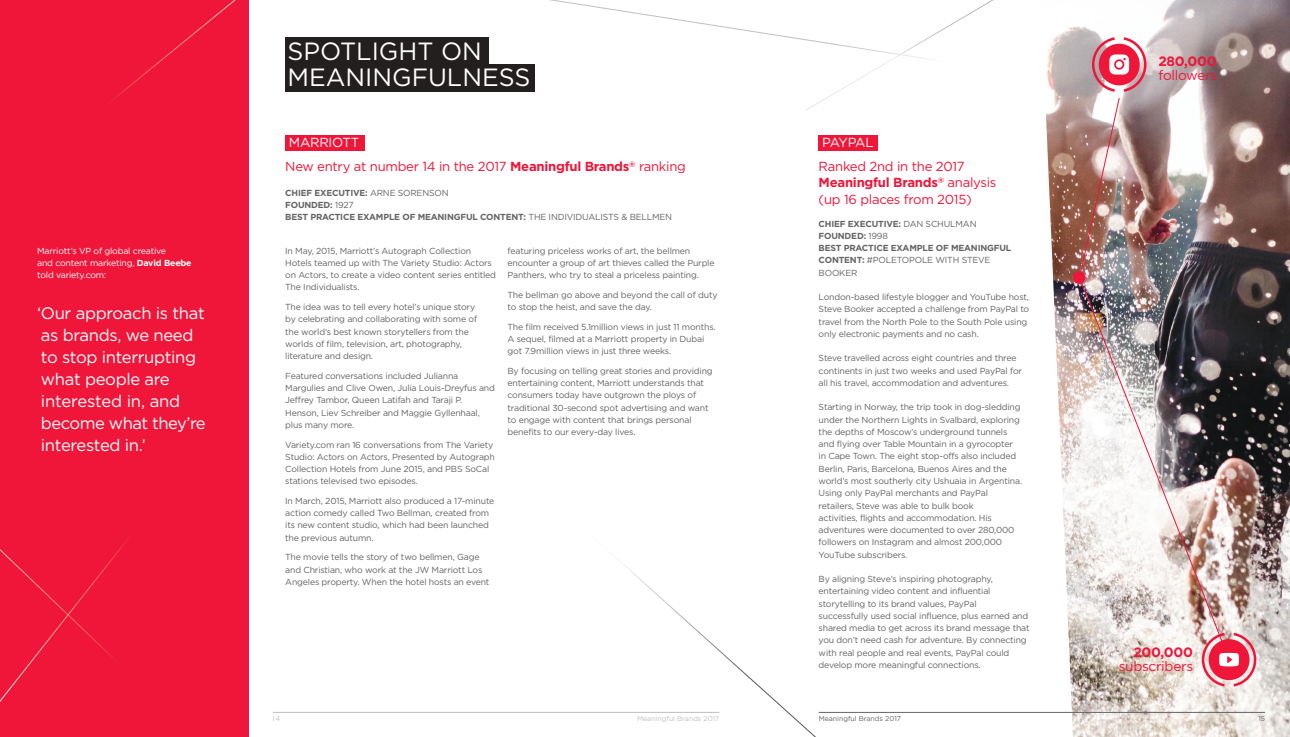
<style>
.page{position:relative;width:1290px;height:737px;background:#fff}
.page>*{position:absolute;margin:0;border:0;box-sizing:border-box;transform-origin:0 0}
.t1{font:24.94px/26.4px "Gotham";color:#fff}
.t2{font:16.62px/21.9px "Gotham";letter-spacing:-.02em;color:#fff}
.t3{font:13.56px "Gotham";letter-spacing:-.02em;color:#ef163a}
.t4{font:700 13.56px "Gotham";letter-spacing:-.02em;color:#ef163a}
.t5{font:13.12px/16.6px "Gotham";letter-spacing:-.02em;color:#ef163a}
.t6{font:13.12px "Gotham";color:#fff}
.t7{font:8.75px/12.2px "Gotham";letter-spacing:-.02em;color:#656365}
.t8{font:700 8.75px/12.2px "Gotham";letter-spacing:-.02em;color:#656365}
.t9{font:8.75px/12.2px "Gotham";letter-spacing:-.02em;color:#fff}
.t10{font:7px "Gotham";color:#c0bfc1}
.t11{font:7px "Gotham";color:#656365}
.s1{font-weight:700}
.s2{color:#fff}
.s3{font-weight:400}
</style>
<div class="page">
<img style="left:1041px;top:0;width:249px;height:737px">
<div style="left:0;top:0;width:248px;height:737px;background:#ef163a"></div>
<img style="left:1078px;top:37px;width:68px;height:239px">
<div style="left:1073px;top:271px;width:12px;height:13px;background:#ef163a;border-radius:50%"></div>
<img style="left:1078px;top:276px;width:152px;height:384px">
<svg style="left:550px;top:0;width:254px;height:40px"></svg>
<div style="left:285px;top:135px;width:80px;height:15px;background:#ef163a"></div>
<div style="left:285px;top:37px;width:204px;height:28px;background:#241f1f"></div>
<div style="left:285px;top:64px;width:250px;height:27px;background:#241f1f"></div>
<div style="left:819px;top:135px;width:59px;height:15px;background:#ef163a"></div>
<svg style="left:804px;top:0;width:251px;height:111px"></svg>
<svg style="left:0;top:538px;width:129px;height:164px"></svg>
<svg style="left:110px;top:0;width:186px;height:119px"></svg>
<svg style="left:621px;top:562px;width:208px;height:175px"></svg>
<svg style="left:1202px;top:632px;width:54px;height:54px"></svg>
<hr style="left:273px;top:712px;width:446px;height:1px;background:#c0bfc1">
<hr style="left:819px;top:712px;width:446px;height:1px;background:#656365">
<p class="t9" style="left:37px;top:244px;width:156px">Marriott’s VP of global creative<br>and content marketing, <span class="s1">DAVID BEEBE </span>told variety.com:</p>
<h2 class="t2" style="left:37px;top:302px;width:170px">‘ Our approach is that as brands, we need to stop interrupting what people are interested in, and become what they’re interested in.’</h2>
<h1 class="t1" style="left:287px;top:37px;width:244px">spotlight on<br>m eani ngfulness</h1>
<h3 class="t5" style="left:285px;top:130px;width:402px;line-height:24.1px"><span class="s2">Marri ott<br></span>New entry at number 14 in the 2017 <span class="s1">MEANINGFUL BRANDS</span><sup>®</sup> ranking</h3>
<p class="t8" style="left:285px;top:186px;width:42px">CHIEF EXEC</p>
<p class="t8" style="left:285px;top:186px;width:165px;text-indent:53px">UTIVE: <span class="s3">Arne Sorenson<br></span>FOUNDED: <span class="s3">1927<br></span>BEST PRACTICE</p>
<p class="t8" style="left:357px;top:210px;width:316px">EXAMPLE OF MEANINGFUL CONTENT: <span class="s3">Th e Individualists &amp; Bellm en</span></p>
<p class="t7" style="left:285px;top:244px;width:212px">In May, 2015, Marriott’s Autograph Collection Hotels teamed up with The Variety Studio: Actors on Actors, to create a video content series entitled The Individualists.</p>
<p class="t7" style="left:285px;top:301px;width:193px">The idea was to tell every hotel’s unique story by celebrating and collaborating with some of the world’s best known storytellers from the worlds of film, television, art, photography, literature and design.</p>
<p class="t7" style="left:285px;top:369px;width:211px">Featured conversations included Julianna Margulies and Clive Owen, Julia Louis-Dreyfus and Jeffrey Tambor, Queen Latifah and Taraji P.<br>Henson, Liev Schreiber and Maggie Gyllenhaal, plus many more.</p>
<p class="t7" style="left:285px;top:438px;width:211px">Variety.com ran 16 conversations from The Variety Studio: Actors on Actors, Presented by Autograph Collection Hotels from June 2015, and PBS SoCal stations televised two episodes.</p>
<p class="t7" style="left:285px;top:494px;width:211px">In March, 2015, Marriott also produced a 17-minute action comedy called Two Bellman, created from its new content studio, which had been launched the previous autumn.</p>
<p class="t7" style="left:285px;top:551px;width:206px">The movie tells the story of two bellmen, Gage and Christian, who work at the JW Marriott Los<br>Angeles property. When the hotel hosts an event</p>
<p class="t7" style="left:508px;top:244px;width:208px">featuring priceless works of art, the bellmen encounter a group of art thieves called the Purple<br>Panthers, who try to steal a priceless painting.</p>
<p class="t7" style="left:508px;top:288px;width:211px">The bellman go above and beyond the call of duty to stop the heist, and save the day.</p>
<p class="t7" style="left:508px;top:320px;width:210px">The film received 5.1million views in just 11 months.<br>A sequel, filmed at a Marriott property in Dubai got 7.9million views in just three weeks.</p>
<p class="t7" style="left:508px;top:364px;width:207px">By focusing on telling great stories and providing entertaining content, Marriott understands that consumers today have outgrown the ploys of traditional 30-second spot advertising and want to engage with content that brings personal benefits to our every-day lives.</p>
<h3 class="t6" style="left:822px;top:135px;width:10px">PayPa</h3>
<h3 class="t6" style="left:865px;top:135px;width:10px">l</h3>
<h3 class="t5" style="left:819px;top:157px;width:179px">Ranked 2nd in the 2017<br><span class="s1">MEANINGFUL BRANDS</span><sup>®</sup> analysis (up 16 places from 2015)</h3>
<p class="t8" style="left:819px;top:217px;width:42px">CHIEF EXEC</p>
<p class="t8" style="left:819px;top:217px;width:159px;text-indent:53px">UTIVE: <span class="s3">Dan Sch ulman<br></span>FOUNDED: <span class="s3">1998<br></span>BEST PRACTICE</p>
<p class="t8" style="left:819px;top:242px;width:194px;text-indent:72px">EXAM PLE OF MEANI NGFUL<br>CONTENT: <span class="s3">#PoletoPole with</span></p>
<p class="t7" style="left:962px;top:254px;width:30px">Steve</p>
<p class="t7" style="left:819px;top:266px;width:40px">Booker</p>
<p class="t7" style="left:819px;top:291px;width:212px">London-based lifestyle blogger and YouTube host, Steve Booker accepted a challenge from PayPal to travel from the North Pole to the South Pole using only electronic payments and no cash.</p>
<p class="t7" style="left:819px;top:352px;width:205px">Steve travelled across eight countries and three continents in just two weeks and used PayPal for all his travel, accommodation and adventures.</p>
<p class="t7" style="left:819px;top:401px;width:205px">Starting in Norway, the trip took in dog-sledding under the Northern Lights in Svalbard, exploring the depths of Moscow’s underground tunnels and flying over Table Mountain in a gyrocopter in Cape Town. The eight stop-offs also included Berlin, Paris, Barcelona, Buenos Aires and the world’s most southerly city Ushuaia in Argentina.<br>Using only PayPal merchants and PayPal retailers, Steve was able to bulk book<br>activities, flights and accommodation. His adventures were documented to over 280,000 followers on Instagram and almost 200,000<br>YouTube subscribers.</p>
<p class="t7" style="left:819px;top:572px;width:212px">By aligning Steve’s inspiring photography, entertaining video content and influential storytelling to its brand values, PayPal<br>successfully used social influence, plus earned and shared media to get across its brand message that you don’t need cash for adventure. By connecting with real people and real events, PayPal could develop more meaningful connections.</p>
<h3 class="t4" style="left:1158px;top:53px;width:60px">280,000</h3>
<h3 class="t3" style="left:1158px;top:67px;width:60px">followers</h3>
<h3 class="t4" style="left:1133px;top:645px;width:61px">200,000</h3>
<h3 class="t3" style="left:1119px;top:659px;width:76px">subscribers</h3>
<p class="t10" style="left:273px;top:714px;width:9px">14</p>
<p class="t10" style="left:637px;top:714px;width:84px">Meaningful Brands 2017</p>
<p class="t11" style="left:819px;top:714px;width:84px">Meaningful Brands 2017</p>
<p class="t11" style="left:1258px;top:714px;width:8px">15</p>
</div>
